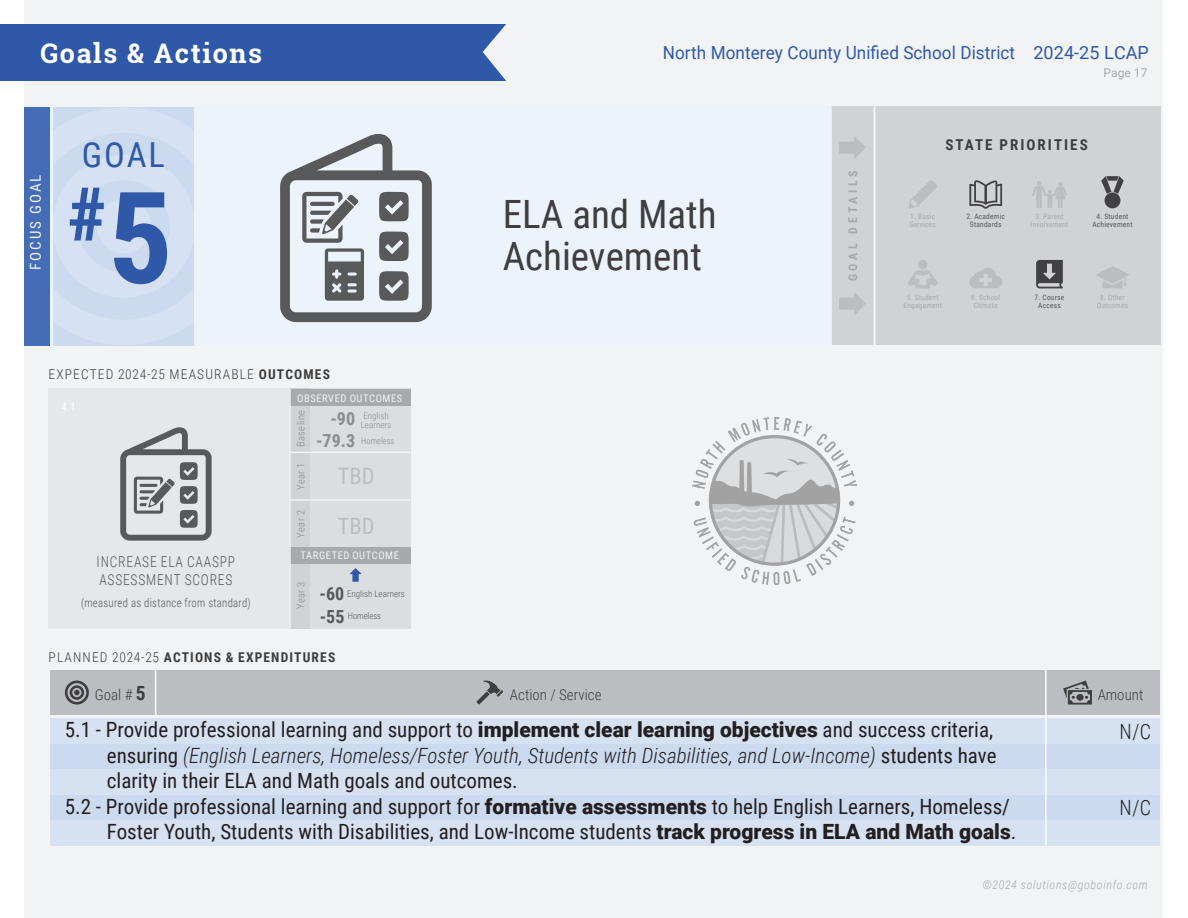
<style>
.page{position:relative;width:1188px;height:918px;background:#fff}
.page>*{position:absolute;margin:0;border:0;box-sizing:border-box;transform-origin:0 0}
.t1{font:700 127.5px "Roboto Condensed";color:#2f59a8}
.t2{font:700 74.4px "Roboto Condensed";color:#2f59a8}
.t3{font:39px/42px "Roboto Condensed";color:#3e3e3f}
.t4{font:34.5px "Roboto Condensed";color:#2f59a8}
.t5{font:700 27px "Roboto Slab";letter-spacing:.06em;color:#fff}
.t6{font:22.5px "Roboto Condensed";color:#bcbdc0}
.t7{font:21px/25.5px "Roboto Condensed";color:#231f20}
.t8{font:300 21px "Roboto Condensed";color:#231f20;scale:.95 1}
.t9{font:18px "Roboto";letter-spacing:.005em;color:#2f59a8;scale:.95 1}
.t10{font:700 18px "Roboto Condensed";color:#8a8c8f}
.t11{font:700 18px "Roboto Condensed";color:#57585a}
.t12{font:300 15px/18px "Roboto Condensed";letter-spacing:.06em;color:#57585a;scale:.9 1}
.t13{font:300 15px "Roboto Condensed";color:#3e3e3f}
.t14{font:700 15px "Roboto Condensed";letter-spacing:.135em;color:#3e3e3f}
.t15{font:15px "Roboto Condensed";letter-spacing:.135em;color:#f2f3f4}
.t16{font:700 13.5px "Roboto Condensed";letter-spacing:.085em;color:#3e3e3f}
.t17{font:300 13.5px "Roboto Condensed";letter-spacing:.085em;color:#3e3e3f}
.t18{font:300 12px "Roboto Condensed";letter-spacing:.025em;color:#57585a;scale:.9 1}
.t19{font:italic 300 12px "Roboto Condensed";letter-spacing:.05em;color:#a8a9ad}
.t20{font:700 12px "Roboto Condensed";letter-spacing:.305em;color:#a8a9ad}
.t21{font:12px "Roboto";letter-spacing:.005em;color:#a8a9ad}
.t22{font:10.5px "Roboto Condensed";letter-spacing:.055em;color:#f2f3f4}
.t23{font:300 10.5px "Roboto Condensed";letter-spacing:.03em;color:#8a8c8f}
.t24{font:300 9px/9px "Roboto Condensed";color:#8a8c8f}
.t25{font:300 9px "Roboto Condensed";color:#57585a}
.t26{font:300 9px "Roboto Condensed";color:#8a8c8f;scale:.95 1}
.t27{font:300 9px "Roboto Condensed";color:#57585a;scale:.95 1}
.t28{font:7.5px/7.5px "Roboto Condensed";letter-spacing:.025em;color:#a8a9ad;text-align:center}
.t29{font:7.5px/7.5px "Roboto Condensed";letter-spacing:.025em;color:#57585a;text-align:center}
.t30{font:7.5px/7.5px "Roboto Condensed";letter-spacing:.025em;color:#a7aaac;text-align:center}
.s1{font-weight:700}
.s2{font-weight:300}
.s3{font-weight:700;font-size:19.5px}
.s4{font-family:"Roboto";font-weight:900}
.s5{font-weight:300;font-style:italic}
</style>
<div class="page">
<div style="left:24px;top:0;width:1138px;height:918px;background:#f2f3f4"></div>
<div style="left:0;top:24px;width:506px;height:57px;background:#2f59a8"></div>
<div style="left:24px;top:106px;width:1137px;height:239px;background:#ecf3fa"></div>
<div style="left:831px;top:106px;width:330px;height:239px;background:#d1d2d4"></div>
<hr style="left:165px;top:106px;width:2px;height:239px;background:#f2f3f4">
<hr style="left:874px;top:106px;width:1px;height:239px;background:#f2f3f4">
<svg style="left:839px;top:137px;width:27px;height:22px"></svg>
<svg style="left:839px;top:293px;width:27px;height:22px"></svg>
<svg style="left:280px;top:134px;width:152px;height:188px"></svg>
<hr style="left:830px;top:106px;width:2px;height:239px;background:#f2f3f4">
<svg style="left:53px;top:107px;width:141px;height:238px;background:#d1def1"></svg>
<div style="left:97px;top:199px;width:54px;height:54px;background:#d6e2f3;border-radius:50%"></div>
<hr style="left:194px;top:107px;width:2px;height:238px;background:#f2f3f4">
<div style="left:24px;top:107px;width:26px;height:238px;background:#446db5"></div>
<svg style="left:909px;top:180px;width:28px;height:29px"></svg>
<svg style="left:969px;top:180px;width:33px;height:29px"></svg>
<svg style="left:1032px;top:181px;width:35px;height:27px"></svg>
<svg style="left:1101px;top:176px;width:23px;height:32px"></svg>
<svg style="left:908px;top:260px;width:30px;height:28px"></svg>
<svg style="left:969px;top:268px;width:33px;height:20px"></svg>
<svg style="left:1096px;top:266px;width:33px;height:22px"></svg>
<svg style="left:1036px;top:260px;width:27px;height:28px"></svg>
<div style="left:48px;top:389px;width:362px;height:240px;background:#e6e7e9"></div>
<div style="left:289px;top:389px;width:121px;height:240px;background:#dcdddf"></div>
<svg style="left:120px;top:427px;width:92px;height:114px"></svg>
<div style="left:289px;top:389px;width:20px;height:240px;background:#d1d2d4"></div>
<div style="left:289px;top:389px;width:121px;height:16px;background:#a8a9ad"></div>
<div style="left:289px;top:547px;width:121px;height:16px;background:#a8a9ad"></div>
<hr style="left:289px;top:499px;width:121px;height:2px;background:#f2f3f4">
<hr style="left:289px;top:452px;width:121px;height:1px;background:#f2f3f4">
<hr style="left:289px;top:389px;width:2px;height:240px;background:#f2f3f4">
<svg style="left:350px;top:568px;width:12px;height:14px"></svg>
<div style="left:50px;top:670px;width:1110px;height:45px;background:#bcbdc0"></div>
<svg style="left:65px;top:681px;width:24px;height:24px"></svg>
<svg style="left:1063px;top:681px;width:29px;height:24px"></svg>
<div style="left:50px;top:718px;width:1110px;height:128px;background:#ccdaef"></div>
<div style="left:50px;top:718px;width:1110px;height:26px;background:#d6e2f2"></div>
<div style="left:50px;top:769px;width:1110px;height:26px;background:#d6e2f2"></div>
<div style="left:50px;top:820px;width:1110px;height:26px;background:#d6e2f2"></div>
<hr style="left:155px;top:670px;width:1px;height:45px;background:#fff">
<hr style="left:1045px;top:670px;width:2px;height:176px;background:#fff">
<svg style="left:476px;top:680px;width:27px;height:25px"></svg>
<img style="left:693px;top:417px;width:163px;height:167px">
<p class="t5" style="left:40px;top:35px;width:223px">Goals &amp; Actions</p>
<p class="t15" style="left:25px;top:270px;width:97px;rotate:-90deg">FOCUS GOAL</p>
<p class="t4" style="left:82px;top:131px;width:85px">GOAL</p>
<p class="t2" style="left:67px;top:162px;width:41px">#</p>
<p class="t1" style="left:108px;top:148px;width:66px">5</p>
<p class="t17" style="left:49px;top:365px;width:283px">EXPECTED 2024-25 MEASURABLE <span class="s1">OUTCOMES</span></p>
<p class="t12" style="left:97px;top:552px;width:156px">INCREASE ELA CAASPP<br>ASSESSMENT SCORES</p>
<p class="t18" style="left:81px;top:594px;width:190px">(measured as distance from standard)</p>
<p class="t22" style="left:297px;top:391px;width:107px">OBSERVED OUTCOMES</p>
<p class="t23" style="left:293px;top:447px;width:38px;rotate:-90deg">Baseline</p>
<p class="t23" style="left:293px;top:490px;width:29px;rotate:-90deg">Year 1</p>
<p class="t23" style="left:293px;top:538px;width:29px;rotate:-90deg">Year 2</p>
<p class="t10" style="left:330px;top:406px;width:26px">-90</p>
<p class="t24" style="left:361px;top:411px;width:32px">English<br>Learners</p>
<p class="t10" style="left:316px;top:428px;width:41px">-79.3</p>
<p class="t26" style="left:361px;top:435px;width:36px">Homeless</p>
<p class="t6" style="left:338px;top:460px;width:38px">TBD</p>
<p class="t6" style="left:338px;top:510px;width:38px">TBD</p>
<p class="t22" style="left:301px;top:548px;width:100px">TARGETED OUTCOME</p>
<p class="t23" style="left:293px;top:609px;width:29px;rotate:-90deg">Year 3</p>
<p class="t11" style="left:320px;top:581px;width:26px">-60</p>
<p class="t25" style="left:347px;top:588px;width:59px">English Learners</p>
<p class="t11" style="left:320px;top:604px;width:26px">-55</p>
<p class="t27" style="left:348px;top:610px;width:36px">Homeless</p>
<p class="t16" style="left:49px;top:648px;width:288px"><span class="s2">PLANNED 2024-25</span> ACTIONS &amp; EXPENDITURES</p>
<p class="t9" style="left:663px;top:40px;width:513px">North Monterey County Unified School District 2024-25 LCAP</p>
<p class="t3" style="left:503px;top:191px;width:215px">ELA and Math<br>Achievement</p>
<p class="t20" style="left:844px;top:281px;width:112px;rotate:-90deg">GOAL DETAILS</p>
<p class="t21" style="left:1104px;top:64px;width:45px">Page 17</p>
<p class="t14" style="left:946px;top:134px;width:144px">STATE PRIORITIES</p>
<p class="t28" style="left:910px;top:213px;width:28px;text-align:left">1. Basic<br>Services</p>
<p class="t29" style="left:966px;top:213px;width:40px">2. Academic<br>Standards</p>
<p class="t28" style="left:1031px;top:213px;width:39px">3. Parent<br>Involvement</p>
<p class="t29" style="left:1092px;top:213px;width:42px">4. Student<br>Achievement</p>
<p class="t30" style="left:903px;top:294px;width:40px">5. Student<br>Engagement</p>
<p class="t28" style="left:971px;top:294px;width:31px">6. School<br>Climate</p>
<p class="t29" style="left:1035px;top:294px;width:31px">7. Course<br>Access</p>
<p class="t28" style="left:1097px;top:294px;width:33px">8. Other<br>Outcomes</p>
<p class="t13" style="left:95px;top:685px;width:52px">Goal # <span class="s3">5</span></p>
<p class="t13" style="left:510px;top:685px;width:93px">Action / Service</p>
<p class="t13" style="left:1098px;top:685px;width:47px">Amount</p>
<p class="t7" style="left:107px;top:716px;width:891px;text-indent:-42px">5.1 - Provide professional learning and support to <span class="s4">implement clear learning objectives</span> and success criteria, ensuring <span class="s5">(English Learners, Homeless/Foster Youth, Students with Disabilities, and Low-Income)</span> students have clarity in their ELA and Math goals and outcomes.</p>
<p class="t7" style="left:65px;top:793px;width:953px;text-align:right">5.2 - Provide professional learning and support for <span class="s4">formative assessments</span> to help English Learners, Homeless/<br>Foster Youth, Students with Disabilities, and Low-Income students <span class="s4">track progress in ELA and Math goals</span>.</p>
<p class="t8" style="left:1120px;top:716px;width:35px">N/C</p>
<p class="t8" style="left:1120px;top:793px;width:35px">N/C</p>
<p class="t19" style="left:982px;top:877px;width:167px">©2024 solutions@goboinfo.com</p>
</div>
